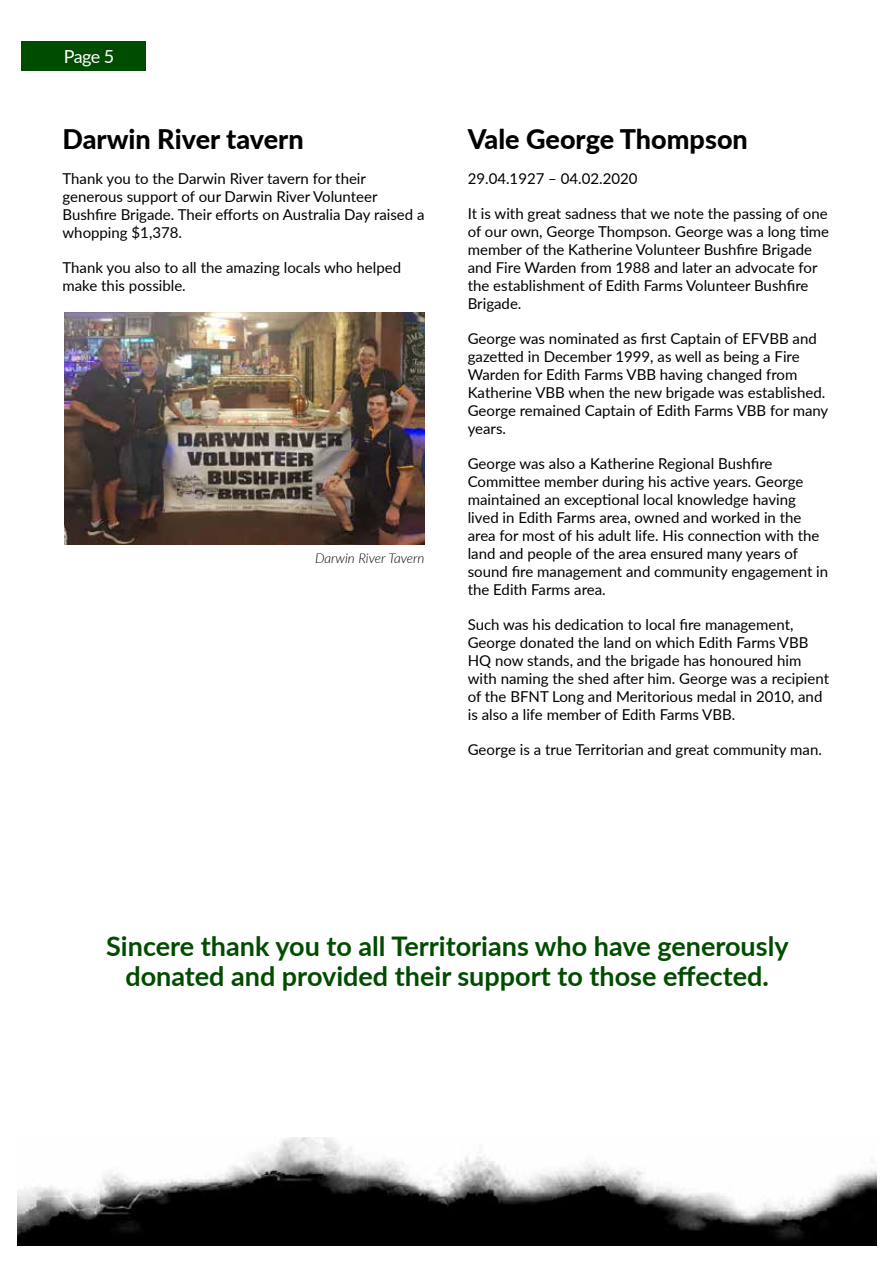
<style>
.page{position:relative;width:893px;height:1263px;background:#fff}
.page>*{position:absolute;margin:0;border:0;box-sizing:border-box;transform-origin:0 0}
.t1{font:700 27px/30px "Lato";color:#004c00;text-align:center}
.t2{font:800 27px "Lato";color:#000}
.t3{font:18px "Lato";color:#fff}
.t4{font:15px/18px "Lato";color:#000}
.t5{font:italic 300 13.5px "Lato";color:#000}
</style>
<div class="page">
<div style="left:21px;top:41px;width:125px;height:29px;background:#004c00"></div>
<img style="left:17px;top:1137px;width:859px;height:109px">
<img style="left:64px;top:313px;width:361px;height:231px">
<p class="t3" style="left:64px;top:43px;width:52px">Page 5</p>
<h1 class="t2" style="left:63px;top:119px;width:243px">Darwin River tavern</h1>
<p class="t4" style="left:63px;top:169px;width:363px">Thank you to the Darwin River tavern for their generous support of our Darwin River Volunteer Bushfire Brigade. Their efforts on Australia Day raised a whopping $1,378.</p>
<p class="t4" style="left:63px;top:258px;width:340px">Thank you also to all the amazing locals who helped make this possible.</p>
<p class="t5" style="left:315px;top:548px;width:111px">Darwin River Tavern</p>
<h1 class="t2" style="left:468px;top:119px;width:282px">Vale George Thompson</h1>
<p class="t4" style="left:468px;top:169px;width:171px">29.04.1927 – 04.02.2020</p>
<p class="t4" style="left:468px;top:204px;width:363px">It is with great sadness that we note the passing of one of our own, George Thompson. George was a long time member of the Katherine Volunteer Bushfire Brigade and Fire Warden from 1988 and later an advocate for the establishment of Edith Farms Volunteer Bushfire Brigade.</p>
<p class="t4" style="left:468px;top:329px;width:362px">George was nominated as first Captain of EFVBB and gazetted in December 1999, as well as being a Fire Warden for Edith Farms VBB having changed from Katherine VBB when the new brigade was established.<br>George remained Captain of Edith Farms VBB for many years.</p>
<p class="t4" style="left:468px;top:454px;width:362px">George was also a Katherine Regional Bushfire Committee member during his active years. George maintained an exceptional local knowledge having lived in Edith Farms area, owned and worked in the area for most of his adult life. His connection with the land and people of the area ensured many years of sound fire management and community engagement in the Edith Farms area.</p>
<p class="t4" style="left:468px;top:615px;width:363px">Such was his dedication to local fire management, George donated the land on which Edith Farms VBB HQ now stands, and the brigade has honoured him with naming the shed after him. George was a recipient of the BFNT Long and Meritorious medal in 2010, and is also a life member of Edith Farms VBB.</p>
<p class="t4" style="left:468px;top:740px;width:356px">George is a true Territorian and great community man.</p>
<h2 class="t1" style="left:106px;top:930px;width:684px">Sincere thank you to all Territorians who have generously donated and provided their support to those effected.</h2>
</div>
